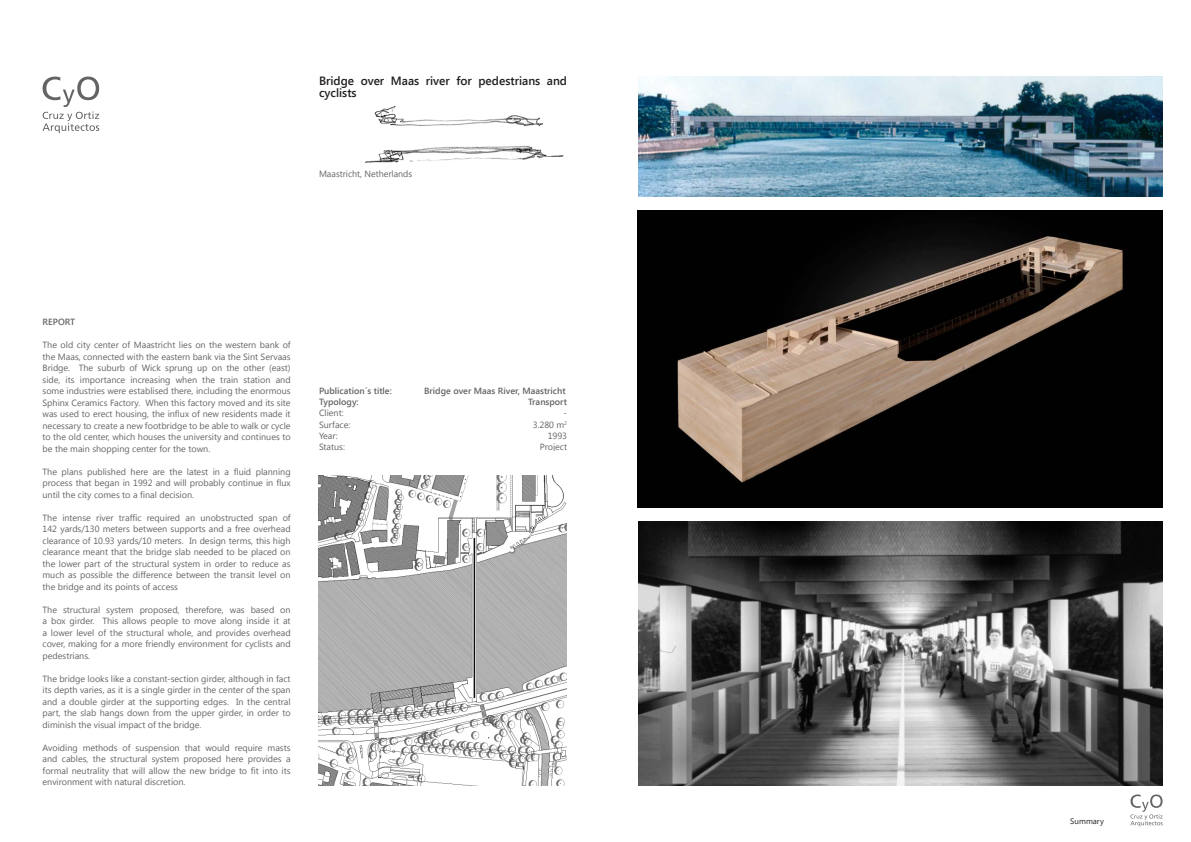
<style>
.page{position:relative;width:1191px;height:842px;background:#fff}
.page>*{position:absolute;margin:0;border:0;box-sizing:border-box;transform-origin:0 0}
.t1{font:600 12px/12px "Segoe UI";color:#231f20}
.t2{font:9px/11.5px "Segoe UI";color:#646464;text-align:justify}
.t3{font:600 9px "Segoe UI";color:#646464}
.t4{font:8px "Segoe UI";color:#231f20}
</style>
<div class="page">
<img style="left:638px;top:77px;width:524px;height:120px">
<img style="left:365px;top:105px;width:199px;height:58px">
<img style="left:637px;top:211px;width:525px;height:296px">
<img style="left:638px;top:522px;width:524px;height:263px">
<img style="left:318px;top:476px;width:248px;height:309px">
<svg style="left:43px;top:77px;width:56px;height:56px"></svg>
<svg style="left:1130px;top:794px;width:32px;height:32px"></svg>
<p class="t1" style="left:319px;top:74px;width:249px">Bridge over Maas river for pedestrians and cyclists</p>
<p class="t2" style="left:319px;top:167px;width:95px">Maastricht, Netherlands</p>
<p class="t3" style="left:43px;top:316px;width:34px">REPORT</p>
<p class="t2" style="left:43px;top:339px;width:250px">The old city center of Maastricht lies on the western bank of the Maas, connected with the eastern bank via the Sint Servaas Bridge. The suburb of Wick sprung up on the other (east) side, its importance increasing when the train station and some industries were establised there, including the enormous Sphinx Ceramics Factory. When this factory moved and its site was used to erect housing, the influx of new residents made it necessary to create a new footbridge to be able to walk or cycle to the old center, which houses the university and continues to be the main shopping center for the town.</p>
<p class="t2" style="left:43px;top:465px;width:250px">The plans published here are the latest in a fluid planning process that began in 1992 and will probably continue in flux until the city comes to a final decision.</p>
<p class="t2" style="left:43px;top:511px;width:250px">The intense river traffic required an unobstructed span of 142 yards/130 meters between supports and a free overhead clearance of 10.93 yards/10 meters. In design terms, this high clearance meant that the bridge slab needed to be placed on the lower part of the structural system in order to reduce as much as possible the difference between the transit level on the bridge and its points of access</p>
<p class="t2" style="left:43px;top:603px;width:250px">The structural system proposed, therefore, was based on a box girder. This allows people to move along inside it at a lower level of the structural whole, and provides overhead cover, making for a more friendly environment for cyclists and pedestrians.</p>
<p class="t2" style="left:43px;top:672px;width:250px">The bridge looks like a constant-section girder, although in fact its depth varies, as it is a single girder in the center of the span and a double girder at the supporting edges. In the central part, the slab hangs down from the upper girder, in order to diminish the visual impact of the bridge.</p>
<p class="t2" style="left:43px;top:741px;width:250px">Avoiding methods of suspension that would require masts and cables, the structural system proposed here provides a formal neutrality that will allow the new bridge to fit into its environment with natural discretion.</p>
<p class="t3" style="left:319px;top:385px;width:74px">Publication´s title:</p>
<p class="t3" style="left:424px;top:385px;width:143px">Bridge over Maas River, Maastricht</p>
<p class="t3" style="left:319px;top:396px;width:41px">Typology:</p>
<p class="t3" style="left:528px;top:396px;width:41px">Transport</p>
<p class="t2" style="left:319px;top:407px;width:26px">Client:</p>
<p class="t2" style="left:563px;top:407px;width:5px">-</p>
<p class="t2" style="left:319px;top:418px;width:33px">Surface:</p>
<p class="t2" style="left:533px;top:418px;width:36px">3.280 m<sup>2</sup></p>
<p class="t2" style="left:319px;top:429px;width:20px">Year:</p>
<p class="t2" style="left:548px;top:429px;width:21px">1993</p>
<p class="t2" style="left:319px;top:440px;width:28px">Status:</p>
<p class="t2" style="left:540px;top:440px;width:29px">Project</p>
<p class="t4" style="left:1070px;top:816px;width:35px">Summary</p>
</div>
